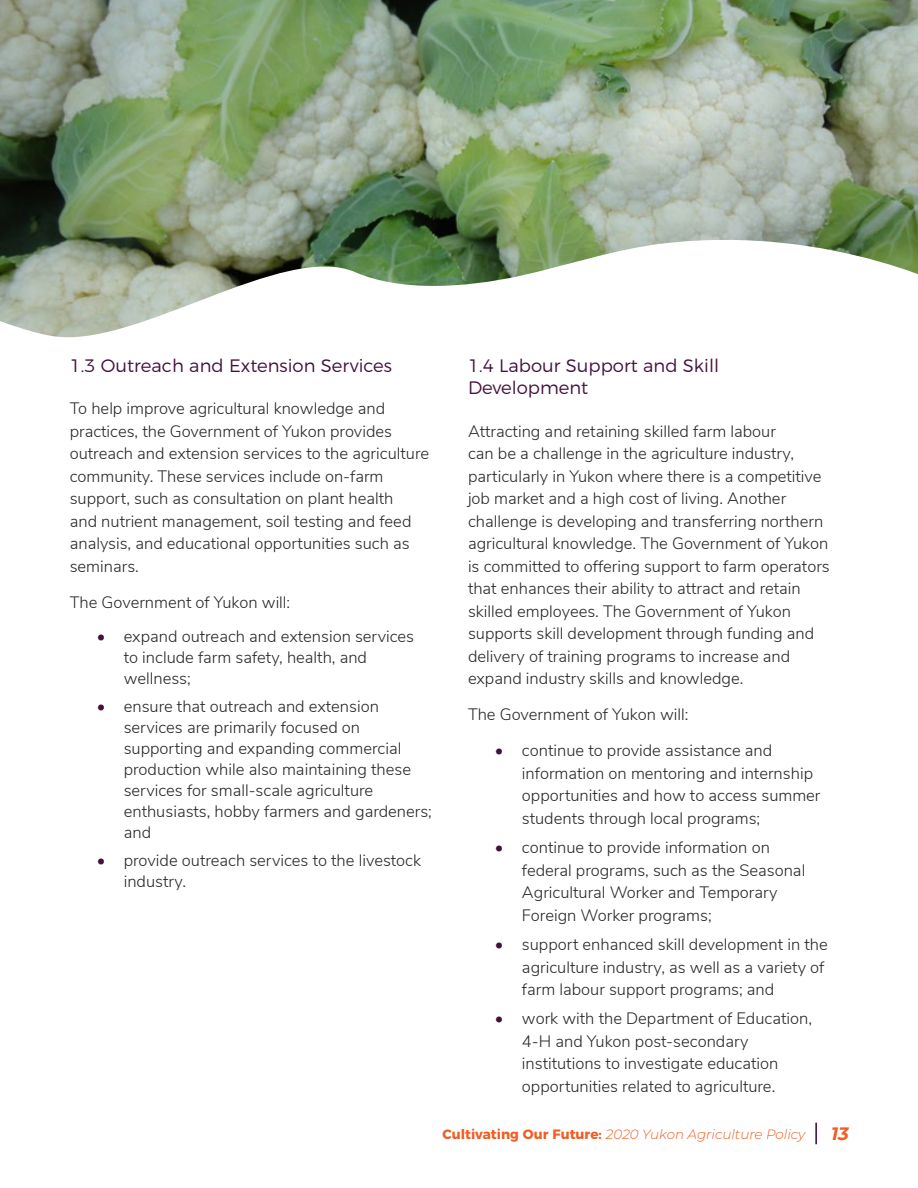
<style>
.page{position:relative;width:918px;height:1188px;background:#fff}
.page>*{position:absolute;margin:0;border:0;box-sizing:border-box;transform-origin:0 0}
.t1{font:300 18px/22.5px "Montserrat";color:#43103b}
.t2{font:italic 700 18px "Montserrat";color:#f15d22}
.t3{font:300 16.5px/22.5px "Nunito Sans";color:#292829}
.t4{font:italic 300 13.5px "Montserrat";color:#f15d22}
.s1{color:#43103b}
.s2{font-weight:700;font-style:normal}
</style>
<div class="page">
<hr style="left:815px;top:1123px;width:2px;height:21px;background:#3d0235">
<img style="left:0;top:0;width:918px;height:229px">
<svg style="left:0;top:229px;width:918px;height:109px"></svg>
<p class="t1" style="left:70px;top:352px;width:324px">1.3 Outreach and Extension Services</p>
<p class="t3" style="left:70px;top:396px;width:361px">To help improve agricultural knowledge and practices, the Government of Yukon provides outreach and extension services to the agriculture community. These services include on-farm support, such as consultation on plant health<br>and nutrient management, soil testing and feed analysis, and educational opportunities such as seminars.</p>
<p class="t3" style="left:70px;top:590px;width:222px">The Government of Yukon will:</p>
<p class="t3" style="left:124px;top:625px;width:292px;line-height:21px;text-indent:-27px"><span class="s1">•</span> expand outreach and extension services to include farm safety, health, and wellness;</p>
<p class="t3" style="left:124px;top:695px;width:310px;line-height:21px;text-indent:-27px"><span class="s1">•</span> ensure that outreach and extension services are primarily focused on supporting and expanding commercial production while also maintaining these services for small-scale agriculture enthusiasts, hobby farmers and gardeners; and</p>
<p class="t3" style="left:124px;top:849px;width:299px;line-height:21px;text-indent:-27px"><span class="s1">•</span> provide outreach services to the livestock industry.</p>
<p class="t1" style="left:468px;top:352px;width:253px">1.4 Labour Support and Skill<br>Development</p>
<p class="t3" style="left:468px;top:419px;width:363px">Attracting and retaining skilled farm labour<br>can be a challenge in the agriculture industry, particularly in Yukon where there is a competitive job market and a high cost of living. Another challenge is developing and transferring northern agricultural knowledge. The Government of Yukon is committed to offering support to farm operators that enhances their ability to attract and retain skilled employees. The Government of Yukon supports skill development through funding and delivery of training programs to increase and expand industry skills and knowledge.</p>
<p class="t3" style="left:468px;top:702px;width:222px">The Government of Yukon will:</p>
<p class="t3" style="left:522px;top:738px;width:300px;text-indent:-27px"><span class="s1">•</span> continue to provide assistance and information on mentoring and internship opportunities and how to access summer students through local programs;</p>
<p class="t3" style="left:522px;top:835px;width:285px;text-indent:-27px"><span class="s1">•</span> continue to provide information on federal programs, such as the Seasonal Agricultural Worker and Temporary Foreign Worker programs;</p>
<p class="t3" style="left:522px;top:932px;width:307px;text-indent:-27px"><span class="s1">•</span> support enhanced skill development in the agriculture industry, as well as a variety of farm labour support programs; and</p>
<p class="t3" style="left:522px;top:1006px;width:291px;text-indent:-27px"><span class="s1">•</span> work with the Department of Education, 4-H and Yukon post-secondary institutions to investigate education opportunities related to agriculture.</p>
<p class="t4" style="left:442px;top:1125px;width:365px"><span class="s2">Cultivating Our Future:</span> 2020 Yukon Agriculture Policy</p>
<p class="t2" style="left:831px;top:1121px;width:19px">13</p>
</div>
